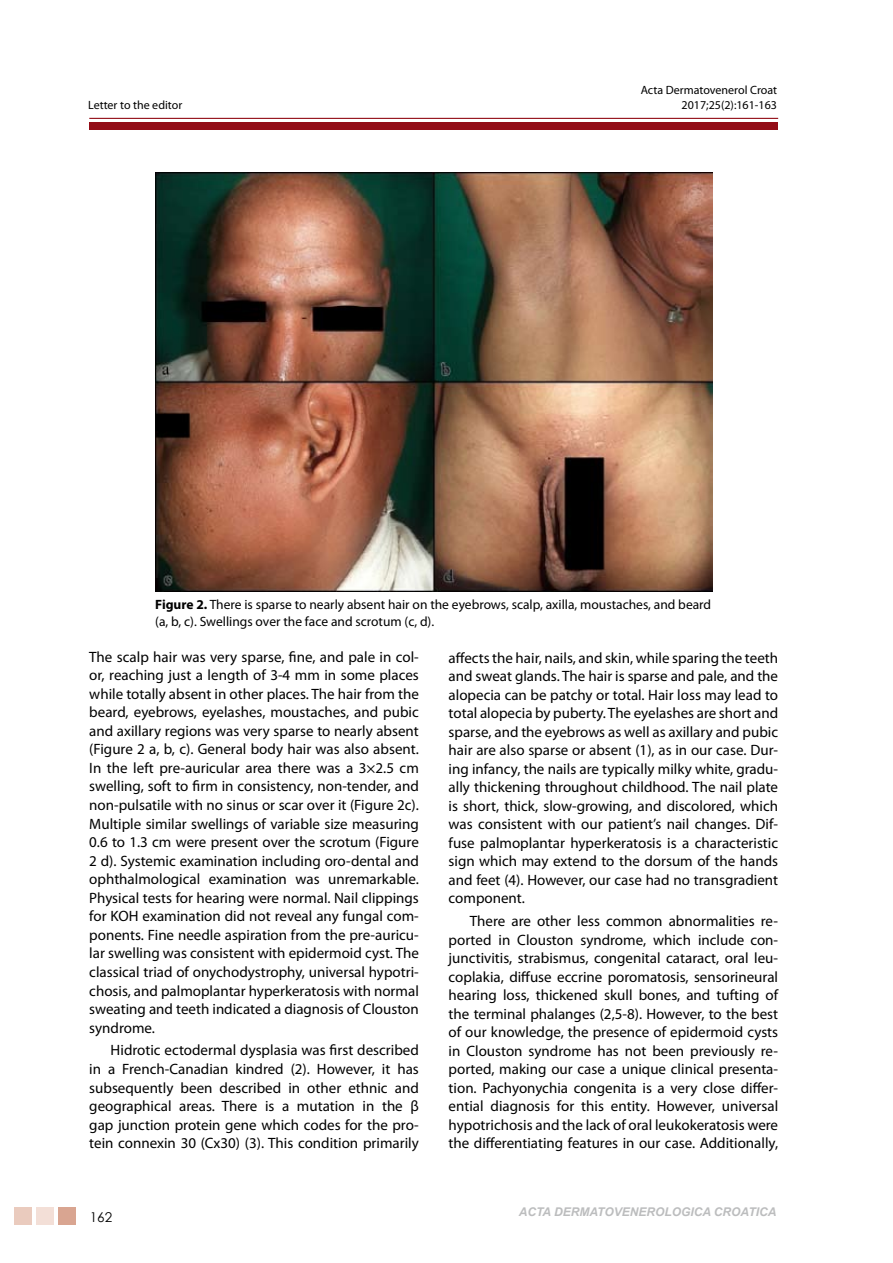
<style>
.page{position:relative;width:893px;height:1263px;background:#fff}
.page>*{position:absolute;margin:0;border:0;box-sizing:border-box;transform-origin:0 0}
.t1{font:15px/18.6px "Myriad Pro";color:#000;text-align:justify}
.t2{font:13.5px/16.2px "Myriad Pro";color:#000}
.t3{font:13.5px "Century Gothic";color:#000}
.t4{font:12px "Myriad Pro";color:#000}
.t5{font:italic 700 12px "Arial";color:#bcbdbe}
.s1{font-weight:700}
</style>
<div class="page">
<div style="left:89px;top:122px;width:689px;height:8px;background:#930d17"></div>
<hr style="left:89px;top:118px;width:689px;height:1px;background:#930d17">
<div style="left:14px;top:1207px;width:18px;height:18px;background:#eacbbe"></div>
<div style="left:36px;top:1207px;width:18px;height:18px;background:#f3dfd7"></div>
<div style="left:59px;top:1207px;width:17px;height:18px;background:#d9a591"></div>
<img style="left:156px;top:172px;width:556px;height:420px">
<p class="t4" style="left:641px;top:83px;width:138px">Acta Dermatovenerol Croat</p>
<p class="t4" style="left:88px;top:97px;width:96px">Letter to the editor</p>
<p class="t4" style="left:682px;top:97px;width:97px">2017;25(2):161-163</p>
<p class="t2" style="left:155px;top:596px;width:557px"><span class="s1">Figure 2.</span> There is sparse to nearly absent hair on the eyebrows, scalp, axilla, moustaches, and beard (a, b, c). Swellings over the face and scrotum (c, d).</p>
<p class="t1" style="left:89px;top:647px;width:331px">The scalp hair was very sparse, fine, and pale in col&shy;or, reaching just a length of 3-4 mm in some places while totally absent in other places. The hair from the beard, eyebrows, eyelashes, moustaches, and pubic and axillary regions was very sparse to nearly absent (Figure 2 a, b, c). General body hair was also absent.<br>I n the left pre-auricular area there was a 3×2.5 cm swelling, soft to firm in consistency, non-tender, and non-pulsatile with no sinus or scar over it (Figure 2c).<br>Multiple similar swellings of variable size measuring 0.6 to 1.3 cm were present over the scrotum (Figure 2 d). Systemic examination including oro-dental and ophthalmological examination was unremarkable.<br>Physical tests for hearing were normal. Nail clippings for KOH examination did not reveal any fungal com&shy;ponents. Fine needle aspiration from the pre-auricu&shy;lar swelling was consistent with epidermoid cyst. The classical triad of onychodystrophy, universal hypotri&shy;chosis, and palmoplantar hyperkeratosis with normal sweating and teeth indicated a diagnosis of Clouston syndrome.</p>
<p class="t1" style="left:89px;top:1041px;width:331px;text-indent:21px">Hidrotic ectodermal dysplasia was first described in a French-Canadian kindred (2). However, it has subsequently been described in other ethnic and geographical areas. There is a mutation in the β gap junction protein gene which codes for the pro&shy;tein connexin 30 (Cx30) (3). This condition primarily</p>
<p class="t3" style="left:90px;top:1207px;width:24px">162</p>
<p class="t1" style="left:449px;top:648px;width:331px">affects the hair, nails, and skin, while sparing the teeth and sweat glands. The hair is sparse and pale, and the alopecia can be patchy or total. Hair loss may lead to total alopecia by puberty. The eyelashes are short and sparse, and the eyebrows as well as axillary and pubic hair are also sparse or absent (1), as in our case. Dur&shy;ing infancy, the nails are typically milky white, gradu&shy;ally thickening throughout childhood. The nail plate is short, thick, slow-growing, and discolored, which was consistent with our patient’s nail changes. Dif&shy;fuse palmoplantar hyperkeratosis is a characteristic sign which may extend to the dorsum of the hands and feet (4). However, our case had no transgradient component.</p>
<p class="t1" style="left:449px;top:912px;width:331px;text-indent:21px">There are other less common abnormalities re&shy;ported in Clouston syndrome, which include con&shy;junctivitis, strabismus, congenital cataract, oral leu&shy;coplakia, diffuse eccrine poromatosis, sensorineural hearing loss, thickened skull bones, and tufting of the terminal phalanges (2,5-8). However, to the best of our knowledge, the presence of epidermoid cysts in Clouston syndrome has not been previously re&shy;ported, making our case a unique clinical presenta&shy;tion. Pachyonychia congenita is a very close differ&shy;ential diagnosis for this entity. However, universal hypotrichosis and the lack of oral leukokeratosis were the differentiating features in our case. Additionally,</p>
<p class="t5" style="left:519px;top:1204px;width:259px">ACTA DERMATOVENEROLOGICA CROATICA</p>
</div>
